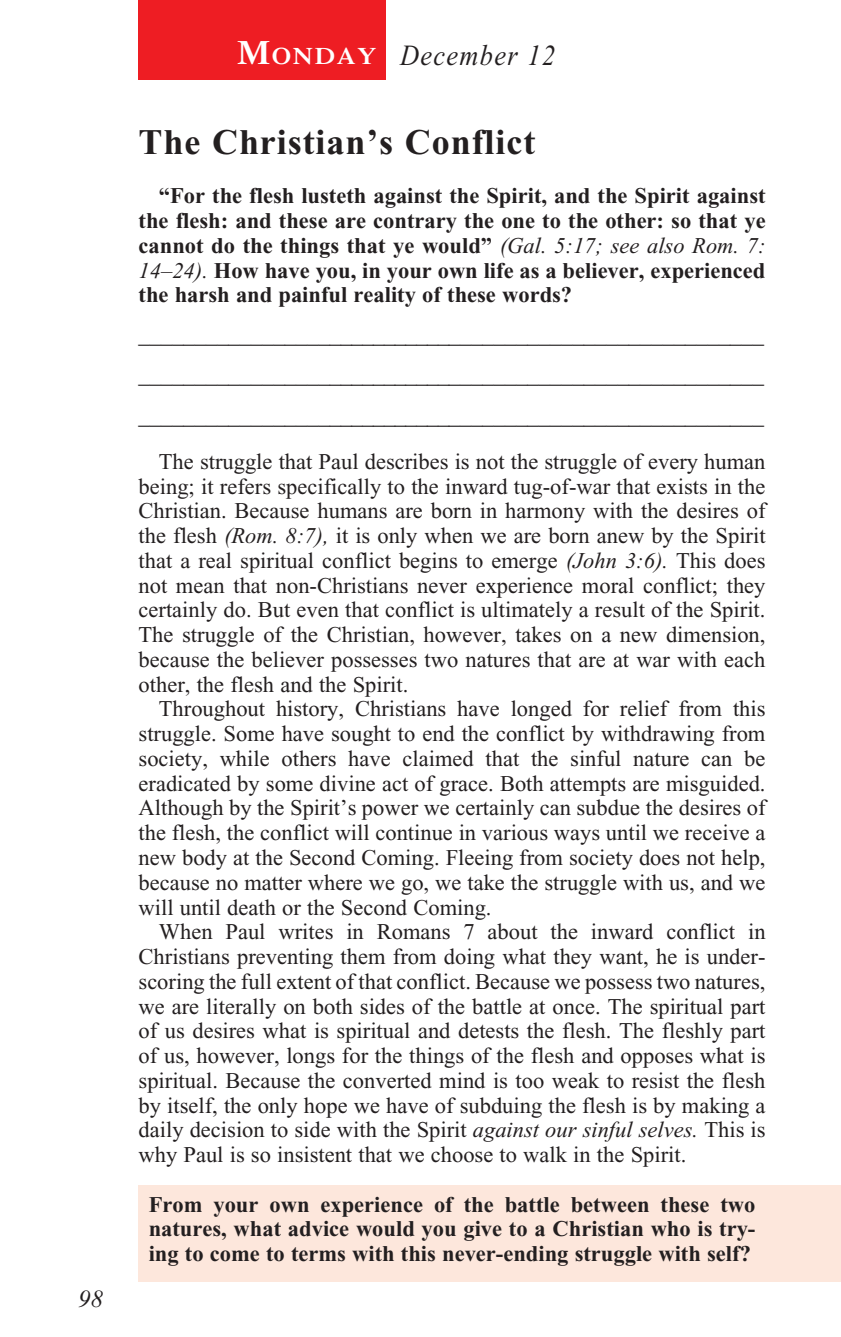
<style>
.page{position:relative;width:841px;height:1337px;background:#fff}
.page>*{position:absolute;margin:0;border:0;box-sizing:border-box;transform-origin:0 0}
._01-Daily_head{font:700 36px "Times New Roman";letter-spacing:.025em;color:#231f20}
._00-Month-Day{font:italic 29.25px "Times New Roman";letter-spacing:.05em;color:#231f20;scale:.9 1}
.t1{font:italic 24.75px "Times New Roman";color:#231f20}
.t2{font:600 23.62px "Times";letter-spacing:.07em;color:#fff;scale:1.1 1}
._4-Body_Copy{font:22.5px/24.8px "Times New Roman";color:#231f20;text-align:justify}
._4-Body_Copy-2{font:700 22.5px/24.8px "Times New Roman";color:#231f20;text-align:justify}
.x-screened_box-text{font:700 22.5px/24.8px "Times New Roman";color:#231f20;text-align:justify}
.s1{font-size:33.75px}
.s2{font-weight:400;font-style:italic}
.s3{font-style:italic}
</style>
<div class="page">
<div style="left:138px;top:1185px;width:702px;height:96px;background:#fde7dc"></div>
<div style="left:138px;top:0;width:247px;height:80px;background:#ee1d23"></div>
<p class="t1" style="left:78px;top:1285px;width:26px">98</p>
<p class="t2" style="left:237px;top:42px;width:128px"><span class="s1">M</span>ONDAY</p>
<p class="_00-Month-Day" style="left:400px;top:40px;width:174px">December 12</p>
<p class="_01-Daily_head" style="left:138px;top:122px;width:398px">The Christian’s Conflict</p>
<p class="_4-Body_Copy-2" style="left:138px;top:183px;width:628px;text-indent:20px">“For the flesh lusteth against the Spirit, and the Spirit against the flesh: and these are contrary the one to the other: so that ye cannot do the things that ye would” <span class="s2">(Gal. 5:17; see also Rom. 7:<br>14–24).</span> How have you, in your own life as a believer, experienced the harsh and painful reality of these words?</p>
<p class="_4-Body_Copy" style="left:138px;top:323px;width:627px">________________________________________________________</p>
<p class="_4-Body_Copy" style="left:138px;top:363px;width:627px">________________________________________________________</p>
<p class="_4-Body_Copy" style="left:138px;top:404px;width:627px">________________________________________________________</p>
<p class="_4-Body_Copy" style="left:138px;top:449px;width:628px;text-indent:20px">The struggle that Paul describes is not the struggle of every human being; it refers specifically to the inward tug-of-war that exists in the Christian. Because humans are born in harmony with the desires of the flesh <span class="s3">(Rom. 8:7),</span> it is only when we are born anew by the Spirit that a real spiritual conflict begins to emerge <span class="s3">(John 3:6).</span> This does not mean that non-Christians never experience moral conflict; they certainly do. But even that conflict is ultimately a result of the Spirit.<br>The struggle of the Christian, however, takes on a new dimension, because the believer possesses two natures that are at war with each other, the flesh and the Spirit.</p>
<p class="_4-Body_Copy" style="left:138px;top:696px;width:628px;text-indent:20px">Throughout history, Christians have longed for relief from this struggle. Some have sought to end the conflict by withdrawing from society, while others have claimed that the sinful nature can be eradicated by some divine act of grace. Both attempts are misguided.<br>Although by the Spirit’s power we certainly can subdue the desires of the flesh, the conflict will continue in various ways until we receive a new body at the Second Coming. Fleeing from society does not help, because no matter where we go, we take the struggle with us, and we will until death or the Second Coming.</p>
<p class="_4-Body_Copy" style="left:138px;top:919px;width:628px;text-indent:20px">When Paul writes in Romans 7 about the inward conflict in Christians preventing them from doing what they want, he is under&shy;scoring the full extent of that conflict. Because we possess two natures, we are literally on both sides of the battle at once. The spiritual part of us desires what is spiritual and detests the flesh. The fleshly part of us, however, longs for the things of the flesh and opposes what is spiritual. Because the converted mind is too weak to resist the flesh by itself, the only hope we have of subduing the flesh is by making a daily decision to side with the Spirit <span class="s3">against our sinful selves.</span> This is why Paul is so insistent that we choose to walk in the Spirit.</p>
<p class="x-screened_box-text" style="left:149px;top:1191px;width:608px">From your own experience of the battle between these two natures, what advice would you give to a Christian who is try&shy;ing to come to terms with this never-ending struggle with self?</p>
</div>
